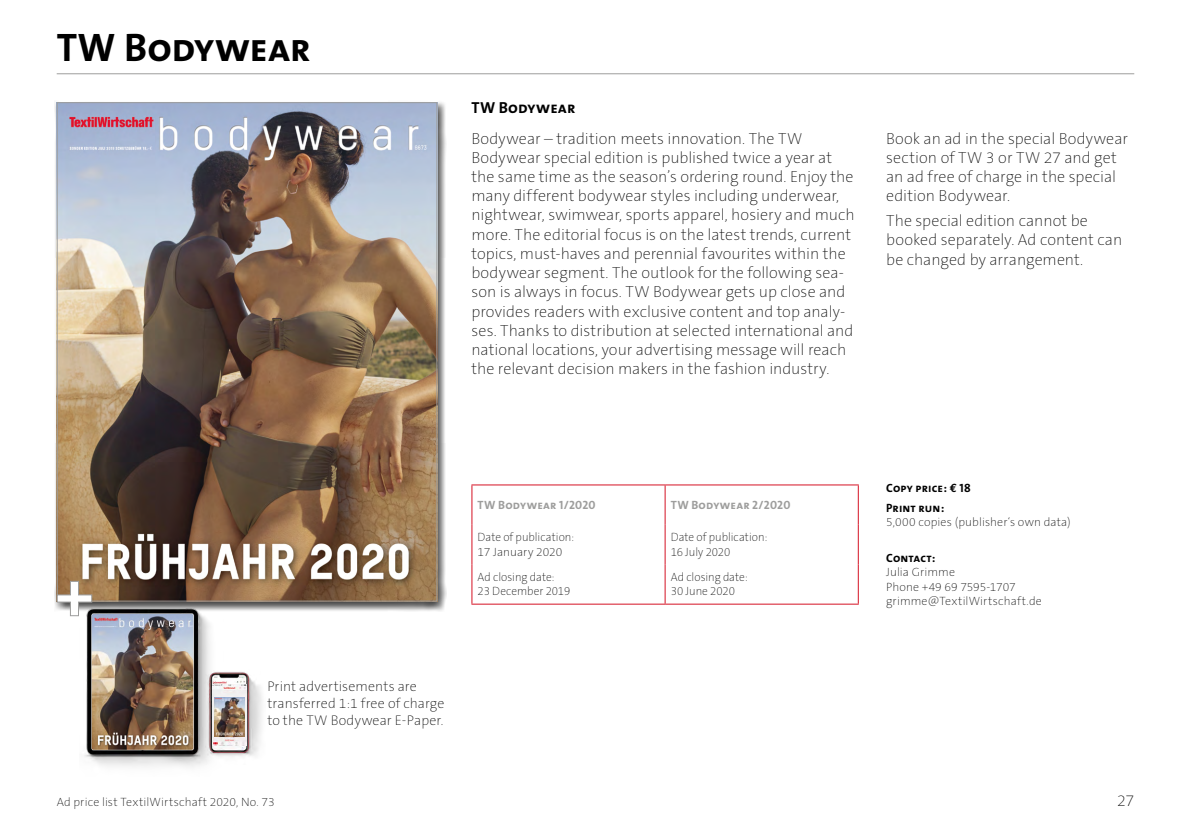
<style>
.page{position:relative;width:1191px;height:840px;background:#fff}
.page>*{position:absolute;margin:0;border:0;box-sizing:border-box;transform-origin:0 0}
.t1{font:40px "The Sans Bold Caps";letter-spacing:-.01em;color:#000}
.t2{font:16px/19.2px "The Sans Hair H37";letter-spacing:.005em;color:#000}
.t3{font:16px "The Sans Bold Caps";letter-spacing:.01em;color:#000}
.t4{font:14px/16.8px "The Sans Hair H37";letter-spacing:.01em;color:#000}
.t5{font:12px/14.4px "The Sans Hair H37";letter-spacing:.005em;color:#000}
.t6{font:12px/14.4px "The Sans Hair H37";letter-spacing:.005em;color:#000;scale:.95 1}
.t7{font:12px "The Sans Bold Caps";letter-spacing:.015em;color:#9d9d9c}
.t8{font:12px/20px "The Sans Bold Caps";letter-spacing:.01em;color:#000}
.s1{font-family:"Euro Mono";font-weight:700}
</style>
<div class="page">
<hr style="left:57px;top:73px;width:1077px;height:1px;background:#9d9d9c">
<hr style="left:471px;top:484px;width:194px;height:1px;background:#d51224">
<hr style="left:471px;top:485px;width:1px;height:39px;background:#d51224">
<hr style="left:665px;top:484px;width:193px;height:1px;background:#d51224">
<hr style="left:664px;top:485px;width:1px;height:39px;background:#d51224">
<hr style="left:857px;top:485px;width:1px;height:39px;background:#d51224">
<hr style="left:471px;top:524px;width:1px;height:40px;background:#d51224">
<hr style="left:664px;top:524px;width:1px;height:40px;background:#d51224">
<hr style="left:857px;top:524px;width:1px;height:40px;background:#d51224">
<hr style="left:471px;top:564px;width:1px;height:39px;background:#d51224">
<hr style="left:664px;top:564px;width:1px;height:39px;background:#d51224">
<hr style="left:857px;top:564px;width:1px;height:39px;background:#d51224">
<hr style="left:471px;top:603px;width:194px;height:1px;background:#d51224">
<hr style="left:665px;top:603px;width:193px;height:1px;background:#d51224">
<div style="left:54px;top:101px;width:393px;height:510px;background:#000;opacity:.75"></div>
<img style="left:59px;top:104px;width:376px;height:495px">
<img style="left:84px;top:605px;width:139px;height:162px">
<svg style="left:56px;top:580px;width:137px;height:169px"></svg>
<img style="left:92px;top:613px;width:101px;height:136px">
<img style="left:204px;top:669px;width:58px;height:95px">
<img style="left:212px;top:684px;width:34px;height:61px">
<img style="left:214px;top:696px;width:30px;height:40px">
<h1 class="t1" style="left:57px;top:14px;width:256px">TW Bodywear</h1>
<p class="t3" style="left:471px;top:94px;width:105px">TW Bodywear</p>
<p class="t2" style="left:471px;top:129px;width:385px">Bodywear – tradition meets innovation. The TW Bodywear special edition is published twice a year at the same time as the season’s ordering round. Enjoy the many different bodywear styles including underwear, nightwear, swimwear, sports apparel, hosiery and much more. The editorial focus is on the latest trends, current topics, must-haves and perennial favourites within the bodywear segment. The outlook for the following sea&shy;son is always in focus. TW Bodywear gets up close and provides readers with exclusive content and top analy&shy;ses. Thanks to distribution at selected international and national locations, your advertising message will reach the relevant decision makers in the fashion industry.</p>
<p class="t2" style="left:886px;top:129px;width:243px">Book an ad in the special Bodywear section of TW 3 or TW 27 and get an ad free of charge in the special edition Bodywear.</p>
<p class="t2" style="left:886px;top:212px;width:237px">The special edition cannot be booked separately. Ad content can be changed by arrangement.</p>
<p class="t7" style="left:477px;top:494px;width:119px">TW Bodywear 1/2020</p>
<p class="t7" style="left:671px;top:494px;width:121px">TW Bodywear 2/2020</p>
<p class="t6" style="left:477px;top:530px;width:103px">Date of publication:<br>17 January 2020</p>
<p class="t6" style="left:671px;top:530px;width:103px">Date of publication:<br>16 July 2020</p>
<p class="t6" style="left:477px;top:569px;width:99px">Ad closing date:<br>23 December 2019</p>
<p class="t6" style="left:671px;top:569px;width:83px">Ad closing date:<br>30 June 2020</p>
<p class="t4" style="left:267px;top:678px;width:179px">Print advertisements are transferred 1:1 free of charge to the TW Bodywear E-Paper.</p>
<p class="t8" style="left:886px;top:477px;width:86px">Copy price: <span class="s1">E</span> 18<br>Print run:</p>
<p class="t5" style="left:886px;top:515px;width:186px">5,000 copies (publisher‘s own data)</p>
<p class="t8" style="left:886px;top:547px;width:51px">Contact:</p>
<p class="t5" style="left:886px;top:565px;width:157px">Julia Grimme<br>Phone +49 69 7595-1707 grimme@TextilWirtschaft.de</p>
<p class="t5" style="left:57px;top:794px;width:219px">Ad price list TextilWirtschaft 2020, No. 73</p>
<p class="t2" style="left:1117px;top:791px;width:19px">27</p>
</div>
